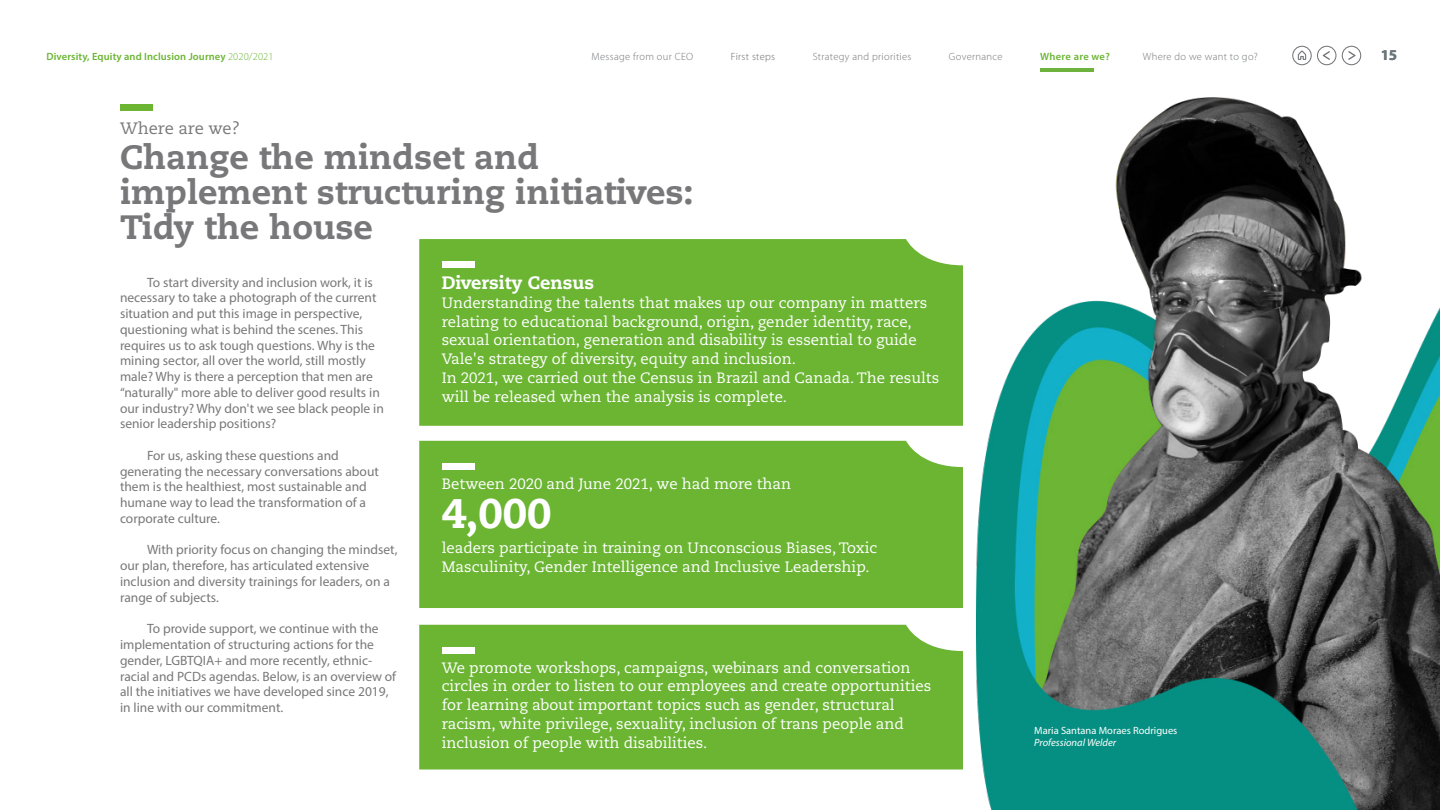
<style>
.page{position:relative;width:1440px;height:810px;background:#fff}
.page>*{position:absolute;margin:0;border:0;box-sizing:border-box;transform-origin:0 0}
.t1{font:800 41.25px "Caecilia LT Std";color:#fff}
.t2{font:800 33.75px/35.2px "Caecilia LT Std";color:#78787a}
.t3{font:800 18px "Caecilia LT Std";color:#fff}
.t4{font:16.5px "Caecilia LT Std";color:#78787a}
.t5{font:15px/18.8px "Caecilia LT Std";color:#fff}
.t6{font:700 15px "Myriad Pro";color:#6c767b}
.t7{font:13.5px/15.8px "Myriad Pro";color:#78787a}
.t8{font:300 10.5px "Myriad Pro";letter-spacing:.03em;color:#737578}
.t9{font:600 10.5px "Myriad Pro";letter-spacing:.01em;color:#6bb533}
.t10{font:10.5px "Myriad Pro";color:#fff}
.t11{font:italic 10.5px "Myriad Pro";color:#fff}
.t12{font:300 10.5px "Myriad Pro";letter-spacing:.03em;color:#66686a}
.s1{font-weight:300}
</style>
<div class="page">
<div style="left:120px;top:105px;width:33px;height:6px;background:#6bb533"></div>
<div style="left:419px;top:441px;width:447px;height:167px;background:#6bb533"></div>
<div style="left:419px;top:625px;width:447px;height:144px;background:#6bb533"></div>
<div style="left:442px;top:463px;width:33px;height:7px;background:#fff"></div>
<div style="left:442px;top:647px;width:33px;height:7px;background:#fff"></div>
<img style="left:866px;top:97px;width:574px;height:713px">
<div style="left:419px;top:239px;width:544px;height:187px;background:#6bb533"></div>
<div style="left:442px;top:262px;width:33px;height:6px;background:#fff"></div>
<svg style="left:1292px;top:46px;width:44px;height:19px"></svg>
<svg style="left:1342px;top:46px;width:19px;height:19px"></svg>
<hr style="left:1040px;top:68px;width:54px;height:4px;background:#6db33d">
<p class="t9" style="left:46px;top:49px;width:229px">Diversity, Equity and Inclusion Journey <span class="s1">2020/2021</span></p>
<p class="t8" style="left:592px;top:50px;width:103px">Message from our CEO</p>
<p class="t12" style="left:731px;top:50px;width:46px">First steps</p>
<p class="t8" style="left:813px;top:50px;width:100px">Strategy and priorities</p>
<p class="t8" style="left:949px;top:50px;width:55px">Governance</p>
<p class="t9" style="left:1040px;top:49px;width:71px">Where are we?</p>
<p class="t8" style="left:1143px;top:50px;width:117px">Where do we want to go?</p>
<p class="t6" style="left:1381px;top:45px;width:18px">15</p>
<p class="t4" style="left:120px;top:118px;width:122px">Where are we?</p>
<h2 class="t2" style="left:120px;top:139px;width:575px">Change the mindset and implement structuring initiatives:<br>Tidy the house</h2>
<p class="t7" style="left:120px;top:274px;width:265px;text-indent:27px">To start diversity and inclusion work, it is necessary to take a photograph of the current situation and put this image in perspective, questioning what is behind the scenes. This requires us to ask tough questions. Why is the mining sector, all over the world, still mostly male? Why is there a perception that men are “naturally" more able to deliver good results in our industry? Why don't we see black people in senior leadership positions?</p>
<p class="t7" style="left:120px;top:447px;width:260px;text-indent:27px">For us, asking these questions and generating the necessary conversations about them is the healthiest, most sustainable and humane way to lead the transformation of a corporate culture.</p>
<p class="t7" style="left:120px;top:542px;width:279px;text-indent:27px">With priority focus on changing the mindset, our plan, therefore, has articulated extensive inclusion and diversity trainings for leaders, on a range of subjects.</p>
<p class="t7" style="left:120px;top:621px;width:278px;text-indent:27px">To provide support, we continue with the implementation of structuring actions for the gender, LGBTQIA+ and more recently, ethnic&shy;racial and PCDs agendas. Below, is an overview of all the initiatives we have developed since 2019, in line with our commitment.</p>
<h3 class="t3" style="left:442px;top:272px;width:154px">Diversity Census</h3>
<p class="t5" style="left:442px;top:294px;width:499px">Understanding the talents that makes up our company in matters relating to educational background, origin, gender identity, race, sexual orientation, generation and disability is essential to guide Vale's strategy of diversity, equity and inclusion.<br>In 2021, we carried out the Census in Brazil and Canada. The results will be released when the analysis is complete.</p>
<p class="t5" style="left:442px;top:474px;width:351px">Between 2020 and June 2021, we had more than</p>
<h1 class="t1" style="left:442px;top:488px;width:111px">4,000</h1>
<p class="t5" style="left:442px;top:539px;width:437px">leaders participate in training on Unconscious Biases, Toxic<br>Masculinity, Gender Intelligence and Inclusive Leadership.</p>
<p class="t5" style="left:442px;top:658px;width:491px">We promote workshops, campaigns, webinars and conversation circles in order to listen to our employees and create opportunities for learning about important topics such as gender, structural racism, white privilege, sexuality, inclusion of trans people and inclusion of people with disabilities.</p>
<p class="t10" style="left:1034px;top:724px;width:145px">Maria Santana Moraes Rodrigues</p>
<p class="t11" style="left:1034px;top:735px;width:83px">Professional Welder</p>
</div>
